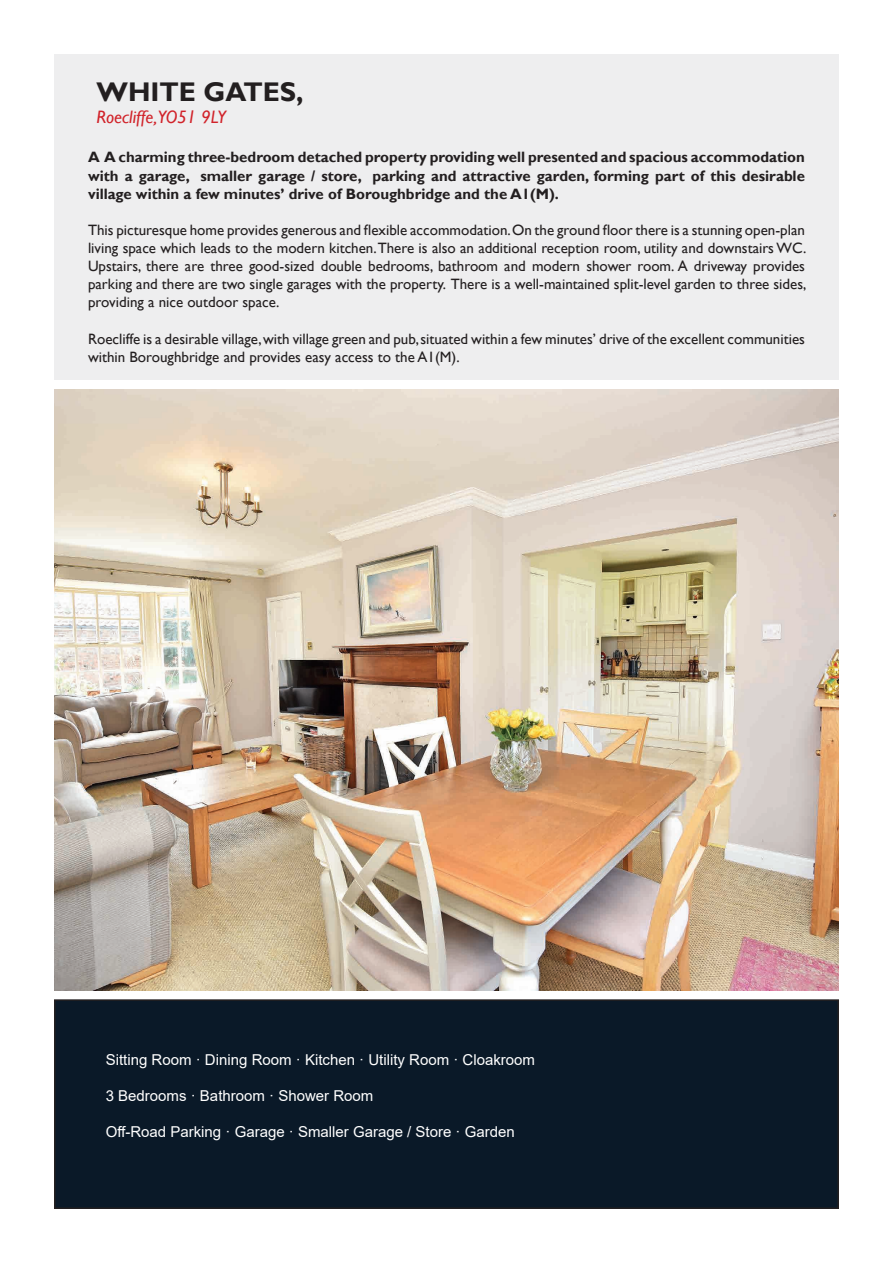
<style>
.page{position:relative;width:893px;height:1263px;background:#fff}
.page>*{position:absolute;margin:0;border:0;box-sizing:border-box;transform-origin:0 0}
.t1{font:700 27px "Gill Sans";color:#231f20}
.t2{font:italic 18px "Gill Sans";color:#d1232a}
.t3{font:15px/18.1px "Gill Sans";color:#231f20;text-align:justify}
.t4{font:700 15px/18.1px "Gill Sans";color:#231f20;text-align:justify}
.t5{font:15px "Arial";color:#fff}
</style>
<div class="page">
<div style="left:55px;top:1000px;width:783px;height:208px;background:#0a1928"></div>
<div style="left:54px;top:999px;width:785px;height:210px;border:2px solid #231f20"></div>
<div style="left:54px;top:54px;width:785px;height:326px;background:#eeeeef"></div>
<img style="left:54px;top:390px;width:785px;height:601px">
<h1 class="t1" style="left:97px;top:75px;width:209px">WHITE GATES,</h1>
<p class="t2" style="left:97px;top:106px;width:131px">Roecliffe,YO51 9LY</p>
<p class="t4" style="left:88px;top:149px;width:718px">A A charming three-bedroom detached property providing well presented and spacious accommodation with a garage, smaller garage / store, parking and attractive garden, forming part of this desirable village within a few minutes’ drive of Boroughbridge and the A1(M).</p>
<p class="t3" style="left:88px;top:221px;width:720px">This picturesque home provides generous and flexible accommodation. On the ground floor there is a stunning open-plan living space which leads to the modern kitchen. There is also an additional reception room, utility and downstairs WC.<br>Upstairs, there are three good-sized double bedrooms, bathroom and modern shower room. A driveway provides parking and there are two single garages with the property. There is a well-maintained split-level garden to three sides, providing a nice outdoor space.</p>
<p class="t3" style="left:88px;top:330px;width:718px">Roecliffe is a desirable village, with village green and pub, situated within a few minutes’ drive of the excellent communities within Boroughbridge and provides easy access to the A1(M).</p>
<p class="t5" style="left:106px;top:1049px;width:431px">Sitting Room · Dining Room · Kitchen · Utility Room · Cloakroom</p>
<p class="t5" style="left:106px;top:1085px;width:269px">3 Bedrooms · Bathroom · Shower Room</p>
<p class="t5" style="left:106px;top:1121px;width:410px">Off-Road Parking · Garage · Smaller Garage / Store · Garden</p>
</div>
